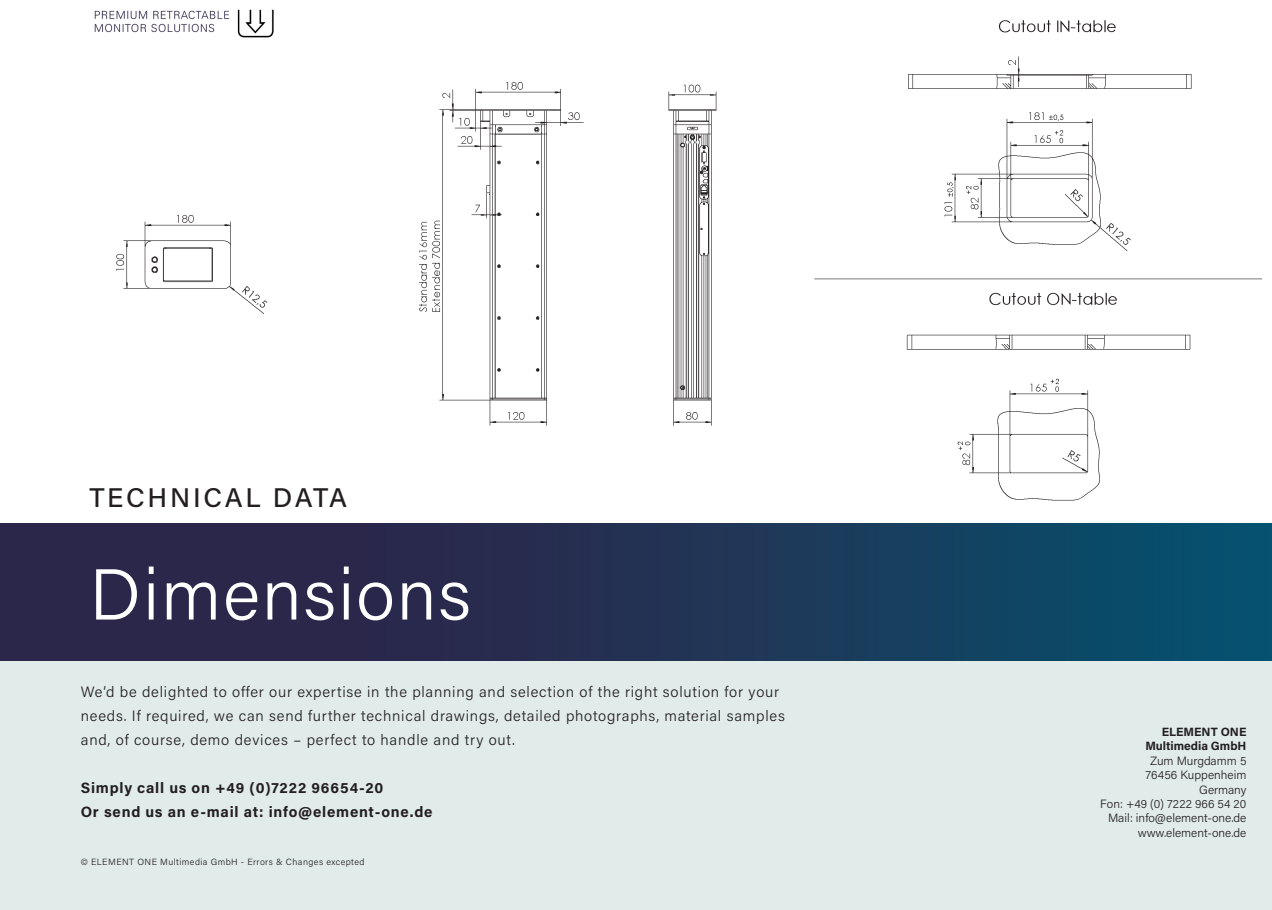
<style>
.page{position:relative;width:1272px;height:910px;background:#fff}
.page>*{position:absolute;margin:0;border:0;box-sizing:border-box;transform-origin:0 0}
.t1{font:300 72px "Acumin Pro";letter-spacing:.025em;color:#fff}
.t2{font:500 27px "Acumin Pro";letter-spacing:.1em;color:#231f20}
.t3{font:300 15px "Acumin Pro";letter-spacing:.05em;color:#231f20}
.t4{font:700 15px/24px "Acumin Pro";letter-spacing:.05em;color:#231f20}
.t5{font:300 12px "Acumin Pro";color:#231f20}
.t6{font:700 12px "Acumin Pro";color:#231f20}
.t7{font:300 9px "Acumin Pro";letter-spacing:.05em;color:#231f20}
</style>
<div class="page">
<img style="left:0;top:523px;width:1271px;height:138px">
<div style="left:0;top:661px;width:1271px;height:249px;background:#e1ebea"></div>
<img style="left:94px;top:9px;width:180px;height:29px">
<img style="left:419px;top:20px;width:842px;height:481px">
<img style="left:116px;top:215px;width:152px;height:99px">
<div style="left:367px;top:464px;width:260px;height:53px;background:#fff"></div>
<p class="t2" style="left:89px;top:479px;width:259px">TECHNICAL DATA</p>
<p class="t1" style="left:89px;top:545px;width:383px">Dimensions</p>
<p class="t3" style="left:81px;top:681px;width:699px">We‘d be delighted to offer our expertise in the planning and selection of the right solution for your</p>
<p class="t3" style="left:81px;top:705px;width:705px">needs. If required, we can send further technical drawings, detailed photographs, material samples</p>
<p class="t3" style="left:81px;top:729px;width:435px">and, of course, demo devices – perfect to handle and try out.</p>
<p class="t4" style="left:81px;top:775px;width:353px">Simply call us on +49 (0)7222 96654-20<br>Or send us an e-mail at: info@element-one.de</p>
<p class="t7" style="left:81px;top:855px;width:285px">© ELEMENT ONE Multimedia GmbH - Errors &amp; Changes excepted</p>
<p class="t6" style="left:1161px;top:723px;width:86px">ELEMENT ONE</p>
<p class="t6" style="left:1145px;top:738px;width:102px">Multimedia GmbH</p>
<p class="t5" style="left:1150px;top:752px;width:98px">Zum Murgdamm 5</p>
<p class="t5" style="left:1145px;top:767px;width:102px">76456 Kuppenheim</p>
<p class="t5" style="left:1199px;top:781px;width:49px">Germany</p>
<p class="t5" style="left:1100px;top:795px;width:148px">Fon: +49 (0) 7222 966 54 20</p>
<p class="t5" style="left:1107px;top:810px;width:140px">Mail: info@element-one.de</p>
<p class="t5" style="left:1137px;top:824px;width:110px">www.element-one.de</p>
</div>
